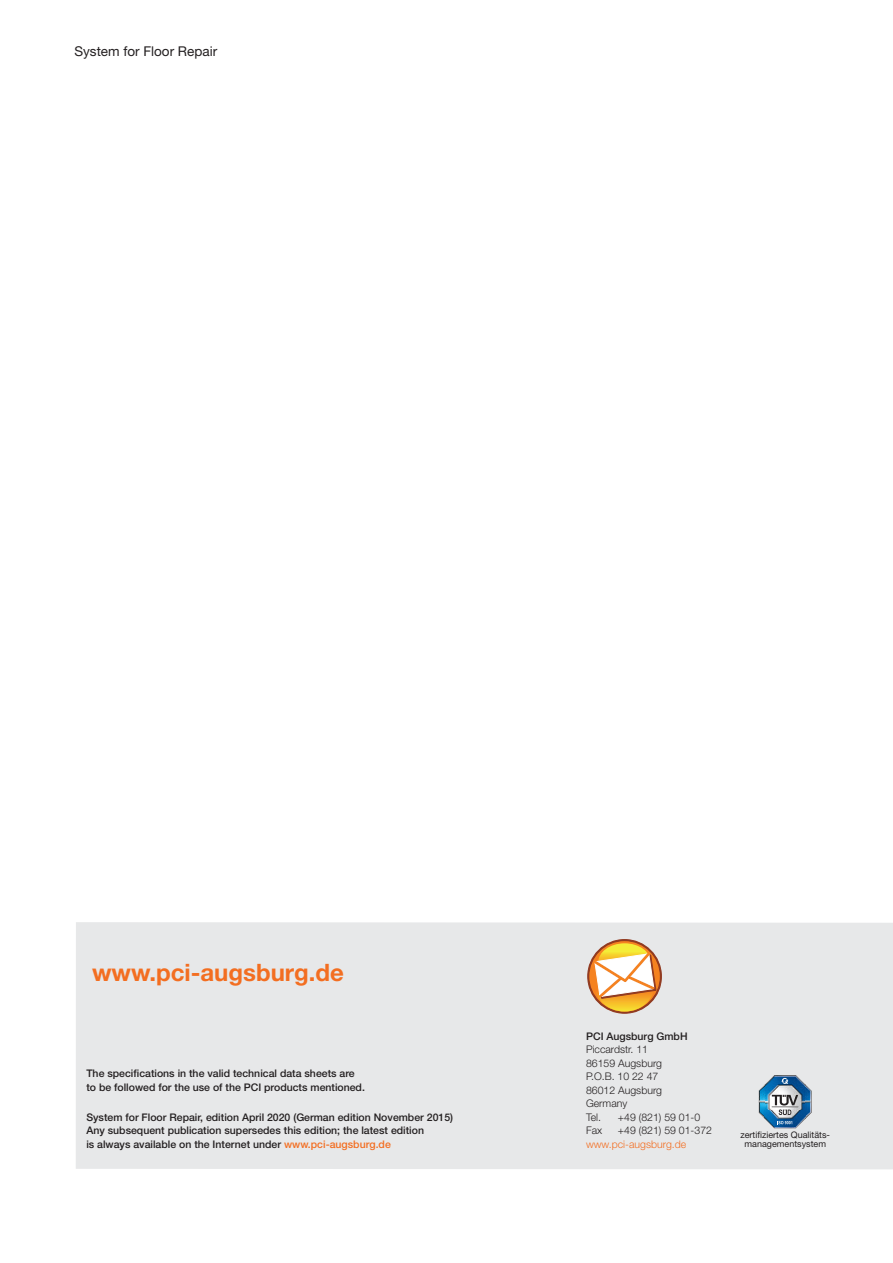
<style>
.page{position:relative;width:893px;height:1263px;background:#fff}
.page>*{position:absolute;margin:0;border:0;box-sizing:border-box;transform-origin:0 0}
.t1{font:700 24px "Helvetica Neue LT Pro";color:#f36e21}
.t2{font:13.5px "Helvetica Neue LT Pro";color:#231f20}
.t3{font:500 10.5px/13.5px "Helvetica Neue LT Pro";color:#231f20}
.t4{font:300 10.5px/13.5px "Helvetica Neue LT Pro";color:#231f20}
.t5{font:300 10.5px "Helvetica Neue LT Pro";color:#f36e21}
.t6{font:9px/9px "Helvetica Neue LT Pro";color:#231f20;text-align:center}
.s1{color:#f36e21}
</style>
<div class="page">
<div style="left:76px;top:922px;width:817px;height:247px;background:#e7e8e9"></div>
<img style="left:764px;top:1075px;width:42px;height:53px">
<img style="left:758px;top:1085px;width:6px;height:34px">
<img style="left:806px;top:1085px;width:5px;height:34px">
<svg style="left:771px;top:1094px;width:27px;height:21px"></svg>
<svg style="left:781px;top:1078px;width:7px;height:6px"></svg>
<svg style="left:777px;top:1121px;width:15px;height:3px"></svg>
<svg style="left:588px;top:939px;width:73px;height:74px"></svg>
<p class="t2" style="left:74px;top:47px;width:144px">System for Floor Repair</p>
<h1 class="t1" style="left:92px;top:964px;width:253px">www.pci-augsburg.de</h1>
<p class="t3" style="left:86px;top:1067px;width:280px">The specifications in the valid technical data sheets are to be followed for the use of the PCI products mentioned.</p>
<p class="t3" style="left:86px;top:1111px;width:368px">System for Floor Repair, edition April 2020 (German edition November 2015)<br>Any subsequent publication supersedes this edition; the latest edition<br>is always available on the Internet under <span class="s1">www.pci-augsburg.de</span></p>
<p class="t3" style="left:586px;top:1030px;width:103px">PCI Augsburg GmbH</p>
<p class="t4" style="left:586px;top:1044px;width:78px">Piccardstr. 11<br>86159 Augsburg<br>P.O.B. 10 22 47<br>86012 Augsburg<br>Germany<br>Tel.</p>
<p class="t4" style="left:618px;top:1111px;width:84px">+49 (821) 59 01-0</p>
<p class="t4" style="left:586px;top:1125px;width:18px">Fax</p>
<p class="t4" style="left:618px;top:1125px;width:96px">+49 (821) 59 01-372</p>
<p class="t5" style="left:586px;top:1140px;width:102px">www.pci-augsburg.de</p>
<p class="t6" style="left:740px;top:1131px;width:91px">zertifiziertes Qualitäts&shy;managementsystem</p>
</div>
